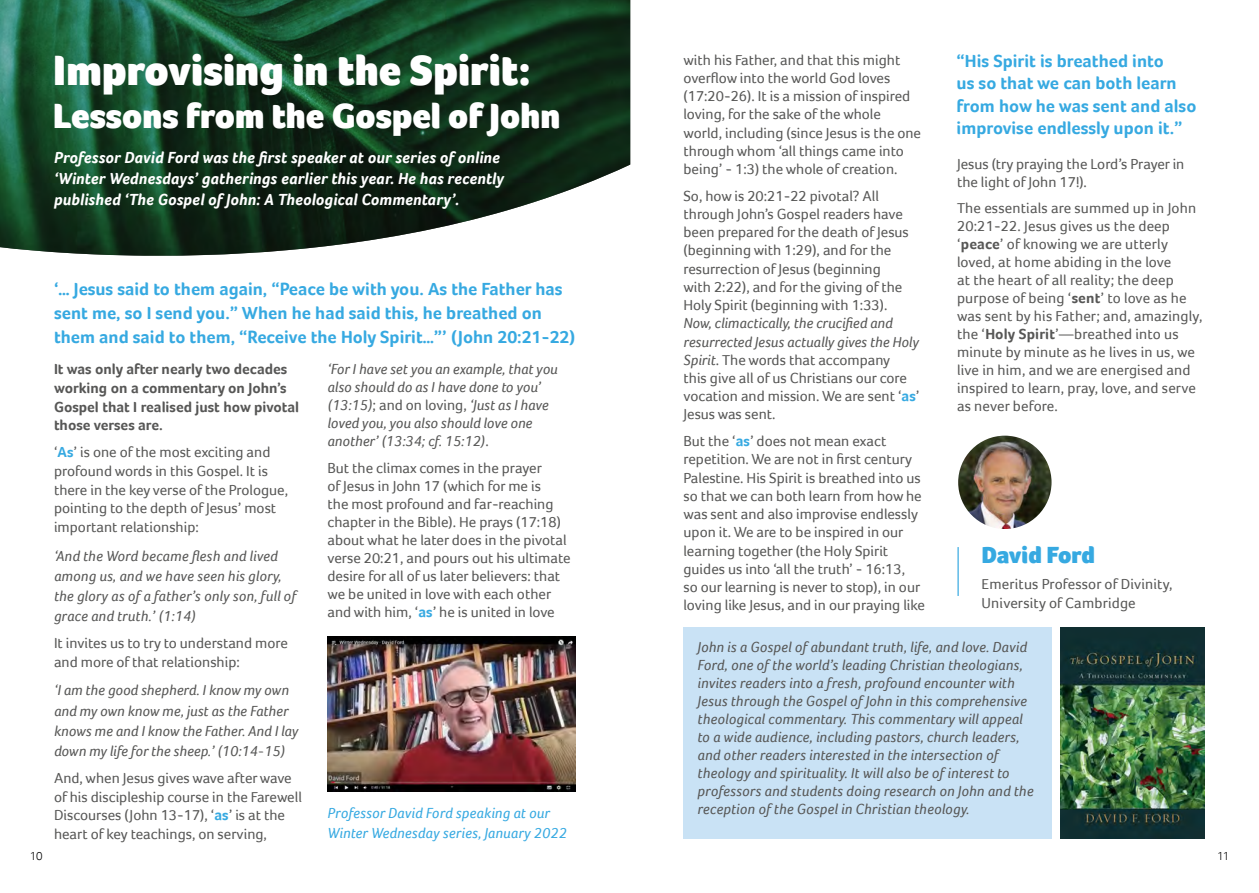
<style>
.page{position:relative;width:1259px;height:893px;background:#fff}
.page>*{position:absolute;margin:0;border:0;box-sizing:border-box;transform-origin:0 0}
.t1{font:900 43.5px "Foco";color:#fff}
.t2{font:900 36px "Foco";color:#fff}
.t3{font:900 24px "Foco";letter-spacing:-.015em;color:#36a9e1}
.t4{font:700 18px/22.5px "Foco";color:#36a9e1}
.t5{font:italic 700 16.5px/21px "Foco";letter-spacing:.01em;color:#fff}
.t6{font:15px/18px "Foco";color:#575756}
.t7{font:italic 15px/18px "Foco";letter-spacing:.01em;color:#575756}
.t8{font:700 15px/18.6px "Foco";color:#575756}
.t9{font:italic 15px/20.2px "Foco";letter-spacing:.01em;color:#36a9e1}
.t10{font:300 12px "Foco";color:#000}
.s1{font-weight:700;color:#36a9e1}
.s2{font-style:normal}
.s3{font-style:italic}
.s4{font-weight:700}
</style>
<div class="page">
<img style="left:0;top:0;width:630px;height:256px">
<img style="left:328px;top:636px;width:248px;height:155px">
<img style="left:958px;top:436px;width:93px;height:93px;border-radius:47px">
<hr style="left:957px;top:547px;width:2px;height:49px;background:#36a9e1">
<div style="left:683px;top:627px;width:369px;height:212px;background:#c9e2f5"></div>
<img style="left:1060px;top:627px;width:145px;height:212px">
<h1 class="t1" style="left:53px;top:45px;width:480px">Improvising in the Spirit:</h1>
<h2 class="t2" style="left:53px;top:95px;width:509px">Lessons from the Gospel of John</h2>
<p class="t5" style="left:54px;top:147px;width:451px">Professor David Ford was the first speaker at our series of online ‘Winter Wednesdays’ gatherings earlier this year. He has recently published ‘The Gospel of John: A Theological Commentary’.</p>
<p class="t4" style="left:54px;top:277px;width:523px;line-height:24px">‘… Jesus said to them again, “Peace be with you. As the Father has sent me, so I send you.” When he had said this, he breathed on them and said to them, “Receive the Holy Spirit…”’ (John 20:21-22)</p>
<p class="t8" style="left:54px;top:360px;width:247px">It was only after nearly two decades working on a commentary on John’s<br>Gospel that I realised just how pivotal those verses are.</p>
<p class="t6" style="left:54px;top:443px;width:236px;line-height:18.6px">‘<span class="s1">As</span>’ is one of the most exciting and profound words in this Gospel. It is there in the key verse of the Prologue, pointing to the depth of Jesus’ most important relationship:</p>
<p class="t7" style="left:54px;top:545px;width:244px;line-height:20.1px">‘And the Word became flesh and lived among us, and we have seen his glory, the glory as of a father’s only son, full of grace and truth.’ (1:14)</p>
<p class="t6" style="left:54px;top:634px;width:235px;line-height:18.6px">It invites us to try to understand more and more of that relationship:</p>
<p class="t7" style="left:54px;top:680px;width:246px;line-height:20.1px">‘I am the good shepherd. I know my own and my own know me, just as the Father knows me and I know the Father. And I lay down my life for the sheep.’ (10:14-15)</p>
<p class="t6" style="left:54px;top:768px;width:249px;line-height:18.6px">And, when Jesus gives wave after wave of his discipleship course in the Farewell Discourses (John 13-17), ‘<span class="s1">as</span>’ is at the heart of key teachings, on serving,</p>
<p class="t7" style="left:327px;top:360px;width:232px">‘For I have set you an example, that you also should do as I have done to you’ (13:15)<span class="s2">; and on loving,</span> ‘Just as I have loved you, you also should love one another’ (13:34; cf. 15:12)<span class="s2">.</span></p>
<p class="t6" style="left:327px;top:459px;width:244px">But the climax comes in the prayer<br>of Jesus in John 17 (which for me is<br>the most profound and far-reaching chapter in the Bible). He prays (17:18) about what he later does in the pivotal verse 20:21, and pours out his ultimate desire for all of us later believers: that we be united in love with each other and with him, ‘<span class="s1">as</span>’ he is united in love</p>
<p class="t9" style="left:327px;top:802px;width:241px">Professor David Ford speaking at our<br>Winter Wednesday series, January 2022</p>
<p class="t6" style="left:683px;top:50px;width:239px">with his Father, and that this might overflow into the world God loves (17:20-26). It is a mission of inspired loving, for the sake of the whole world, including (since Jesus is the one through whom ‘all things came into being’ - 1:3) the whole of creation.</p>
<p class="t6" style="left:683px;top:186px;width:227px">So, how is 20:21-22 pivotal? All through John’s Gospel readers have been prepared for the death of Jesus (beginning with 1:29), and for the resurrection of Jesus (beginning with 2:22), and for the giving of the Holy Spirit (beginning with 1:33).</p>
<p class="t6" style="left:683px;top:314px;width:237px"><span class="s3">Now, climactically, the crucified and resurrected Jesus actually gives the Holy Spirit</span>. The words that accompany<br>this give all of us Christians our core vocation and mission. We are sent ‘<span class="s1">as</span>’ Jesus was sent.</p>
<p class="t6" style="left:683px;top:432px;width:243px">But the ‘<span class="s1">as</span>’ does not mean exact repetition. We are not in first century Palestine. His Spirit is breathed into us so that we can both learn from how he was sent and also improvise endlessly upon it. We are to be inspired in our learning together (the Holy Spirit guides us into ‘all the truth’ - 16:13,<br>so our learning is never to stop), in our loving like Jesus, and in our praying like</p>
<p class="t4" style="left:956px;top:49px;width:241px">“His Spirit is breathed into<br>us so that we can both learn from how he was sent and also improvise endlessly upon it.”</p>
<p class="t6" style="left:957px;top:155px;width:229px">Jesus (try praying the Lord’s Prayer in the light of John 17!).</p>
<p class="t6" style="left:957px;top:199px;width:247px">The essentials are summed up in John 20:21-22. Jesus gives us the deep ‘<span class="s4">peace</span>’ of knowing we are utterly loved, at home abiding in the love<br>at the heart of all reality; the deep purpose of being ‘<span class="s4">sent</span>’ to love as he was sent by his Father; and, amazingly, the ‘<span class="s4">Holy Spirit</span>’—breathed into us minute by minute as he lives in us, we live in him, and we are energised and inspired to learn, pray, love, and serve as never before.</p>
<h3 class="t3" style="left:981px;top:541px;width:115px">David Ford</h3>
<p class="t6" style="left:981px;top:574px;width:192px;line-height:19.5px">Emeritus Professor of Divinity,<br>University of Cambridge</p>
<p class="t7" style="left:697px;top:638px;width:338px">John is a Gospel of abundant truth, life, and love. David Ford, one of the world’s leading Christian theologians, invites readers into a fresh, profound encounter with Jesus through the Gospel of John in this comprehensive theological commentary. This commentary will appeal to a wide audience, including pastors, church leaders, and other readers interested in the intersection of theology and spirituality. It will also be of interest to professors and students doing research on John and the reception of the Gospel in Christian theology.</p>
<p class="t10" style="left:30px;top:849px;width:14px">10</p>
<p class="t10" style="left:1217px;top:849px;width:14px">11</p>
</div>
